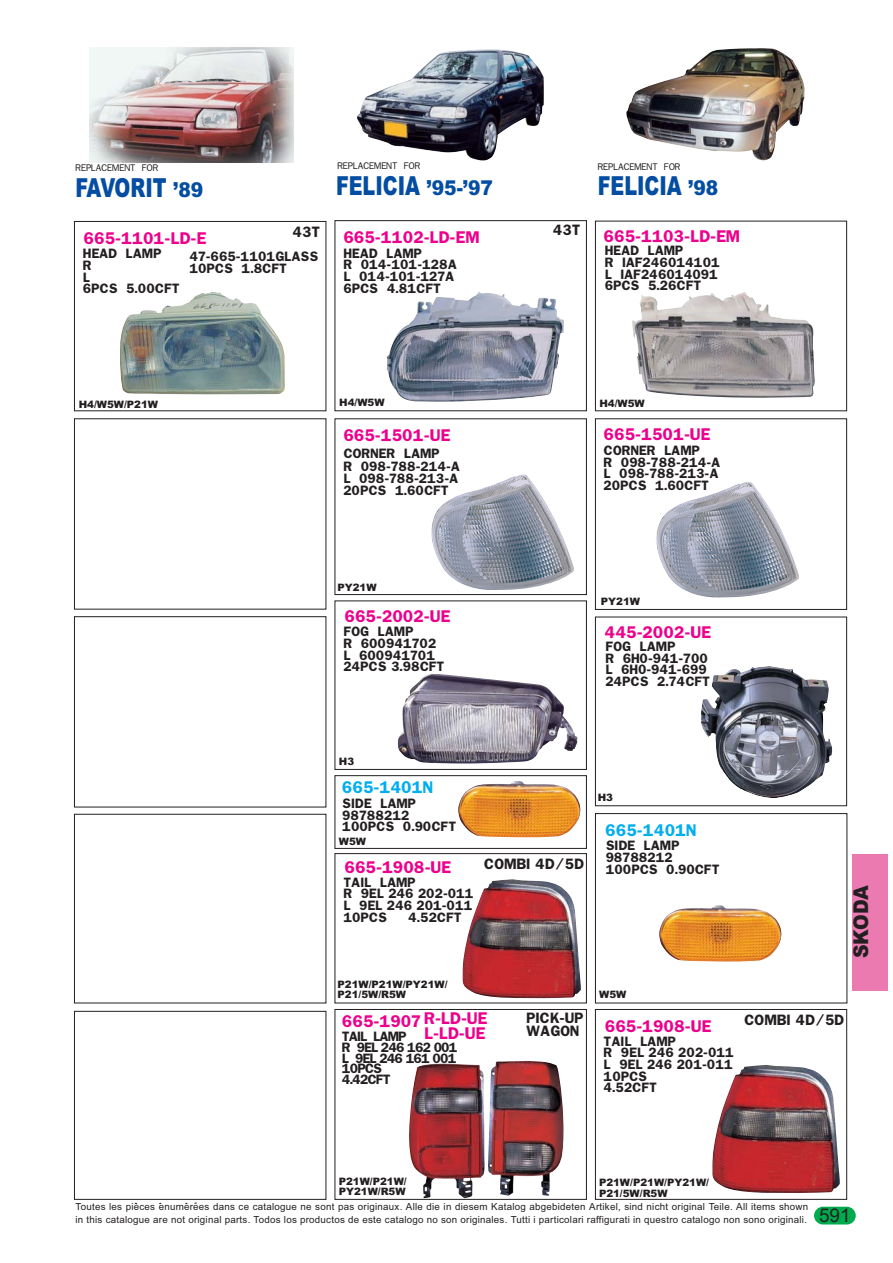
<style>
.page{position:relative;width:893px;height:1263px;background:#fff}
.page>*{position:absolute;margin:0;border:0;box-sizing:border-box;transform-origin:0 0}
.t1{font:900 26.25px "Arial";color:#034da2;scale:.73 1}
.t2{font:900 20.4px "Arial";letter-spacing:-.015em;color:#231f20;scale:.92 1}
.t3{font:18.9px "Arial";color:#231f20}
.t4{font:14.55px/14.5px "Franklin Demi";color:#ec008c}
.t5{font:14.55px "Franklin Demi";color:#00aeef}
.t6{font:12.9px/13.2px "Franklin Demi";color:#231f20}
.t7{font:11.7px/11.7px "Franklin Demi";color:#231f20}
.t8{font:11.7px/10.9px "Franklin Demi";letter-spacing:-.07em;color:#231f20}
.t9{font:900 10.2px/10.2px "Arial";color:#231f20}
.t10{font:9.75px/13.2px "Arial";letter-spacing:.025em;color:#231f20}
.t11{font:8.25px "Franklin";color:#231f20}
.s1{font-size:20.4px}
</style>
<div class="page">
<div style="left:814px;top:1207px;width:42px;height:18px;background:#00ab4e;border-radius:9px"></div>
<div style="left:852px;top:854px;width:36px;height:137px;background:#ea7ab0"></div>
<img style="left:431px;top:474px;width:143px;height:116px">
<div style="left:335px;top:418px;width:252px;height:177px;border:1px solid #231f20"></div>
<img style="left:387px;top:291px;width:177px;height:111px">
<div style="left:335px;top:220px;width:252px;height:191px;border:1px solid #231f20"></div>
<img style="left:357px;top:49px;width:187px;height:112px">
<img style="left:398px;top:674px;width:179px;height:90px">
<div style="left:335px;top:601px;width:252px;height:169px;border:1px solid #231f20"></div>
<img style="left:462px;top:879px;width:119px;height:120px">
<div style="left:335px;top:853px;width:252px;height:150px;border:1px solid #231f20"></div>
<img style="left:488px;top:1061px;width:75px;height:135px">
<img style="left:409px;top:1063px;width:76px;height:135px">
<div style="left:335px;top:1009px;width:252px;height:191px;border:1px solid #231f20"></div>
<img style="left:626px;top:48px;width:178px;height:113px">
<img style="left:656px;top:481px;width:143px;height:117px">
<div style="left:595px;top:418px;width:252px;height:192px;border:1px solid #231f20"></div>
<img style="left:632px;top:292px;width:183px;height:106px">
<div style="left:595px;top:221px;width:252px;height:190px;border:1px solid #231f20"></div>
<img style="left:701px;top:666px;width:132px;height:132px">
<div style="left:595px;top:617px;width:252px;height:189px;border:1px solid #231f20"></div>
<img style="left:712px;top:1065px;width:128px;height:128px">
<div style="left:595px;top:1009px;width:252px;height:191px;border:1px solid #231f20"></div>
<img style="left:659px;top:905px;width:123px;height:57px">
<div style="left:595px;top:813px;width:252px;height:190px;border:1px solid #231f20"></div>
<img style="left:90px;top:48px;width:204px;height:114px">
<img style="left:120px;top:292px;width:165px;height:102px">
<div style="left:74px;top:221px;width:252px;height:190px;border:1px solid #231f20"></div>
<svg style="left:74px;top:418px;width:253px;height:782px"></svg>
<div style="left:74px;top:616px;width:252px;height:191px;border:1px solid #231f20"></div>
<img style="left:458px;top:781px;width:123px;height:56px">
<div style="left:335px;top:775px;width:252px;height:74px;border:1px solid #231f20"></div>
<p class="t11" style="left:76px;top:164px;width:84px">REPLACEMENT FOR</p>
<p class="t11" style="left:337px;top:163px;width:84px">REPLACEMENT FOR</p>
<p class="t11" style="left:598px;top:163px;width:84px">REPLACEMENT FOR</p>
<h1 class="t1" style="left:76px;top:172px;width:176px">FAVORIT <span class="s1">’89</span></h1>
<h1 class="t1" style="left:336px;top:171px;width:217px">FELICIA <span class="s1">’95-’97</span></h1>
<h1 class="t1" style="left:598px;top:171px;width:167px">FELICIA <span class="s1">’98</span></h1>
<p class="t4" style="left:84px;top:233px;width:124px">665-1101-LD-E</p>
<p class="t6" style="left:292px;top:227px;width:29px">43T</p>
<p class="t4" style="left:343px;top:232px;width:137px">665-1102-LD-EM</p>
<p class="t7" style="left:83px;top:249px;width:98px">HEAD LAMP<br>R<br>L<br>6PCS 5.00CFT</p>
<p class="t7" style="left:189px;top:252px;width:131px">47-665-1101GLASS<br>10PCS 1.8CFT</p>
<p class="t7" style="left:343px;top:249px;width:115px">HEAD LAMP<br>R 014-101-128A<br>L 014-101-127A<br>6PCS 4.81CFT</p>
<p class="t6" style="left:553px;top:224px;width:29px">43T</p>
<p class="t4" style="left:603px;top:230px;width:138px">665-1103-LD-EM</p>
<p class="t7" style="left:605px;top:246px;width:117px">HEAD LAMP<br>R IAF246014101<br>L IAF246014091<br>6PCS 5.26CFT</p>
<p class="t9" style="left:79px;top:400px;width:81px">H4/W5W/P21W</p>
<p class="t9" style="left:339px;top:397px;width:47px">H4/W5W</p>
<p class="t4" style="left:343px;top:429px;width:108px">665-1501-UE</p>
<p class="t7" style="left:343px;top:449px;width:118px;line-height:12.5px">CORNER LAMP<br>R 098-788-214-A<br>L 098-788-213-A<br>20PCS 1.60CFT</p>
<p class="t9" style="left:599px;top:398px;width:47px">H4/W5W</p>
<p class="t7" style="left:603px;top:446px;width:118px">CORNER LAMP<br>R 098-788-214-A<br>L 098-788-213-A<br>20PCS 1.60CFT</p>
<p class="t4" style="left:603px;top:429px;width:108px">665-1501-UE</p>
<p class="t9" style="left:337px;top:582px;width:41px">PY21W</p>
<p class="t4" style="left:344px;top:610px;width:107px">665-2002-UE</p>
<p class="t7" style="left:343px;top:627px;width:103px">FOG LAMP<br>R 600941702<br>L 600941701<br>24PCS 3.98CFT</p>
<p class="t9" style="left:601px;top:596px;width:41px">PY21W</p>
<p class="t4" style="left:604px;top:627px;width:108px">445-2002-UE</p>
<p class="t7" style="left:605px;top:642px;width:106px">FOG LAMP<br>R 6H0-941-700<br>L 6H0-941-699<br>24PCS 2.74CFT</p>
<p class="t9" style="left:339px;top:757px;width:17px">H3</p>
<p class="t5" style="left:342px;top:782px;width:93px">665-1401N</p>
<p class="t7" style="left:342px;top:799px;width:116px">SIDE LAMP<br>98788212<br>100PCS 0.90CFT</p>
<p class="t9" style="left:339px;top:836px;width:29px">W5W</p>
<p class="t4" style="left:344px;top:862px;width:108px">665-1908-UE</p>
<p class="t6" style="left:484px;top:859px;width:101px">COMBI 4D/5D</p>
<p class="t7" style="left:343px;top:878px;width:132px">TAIL LAMP<br>R 9EL 246 202-011<br>L 9EL 246 201-011<br>10PCS</p>
<p class="t7" style="left:408px;top:913px;width:55px">4.52CFT</p>
<p class="t9" style="left:337px;top:980px;width:112px">P21W/P21W/PY21W/<br>P21/5W/R5W</p>
<p class="t4" style="left:342px;top:1016px;width:81px">665-1907</p>
<p class="t6" style="left:526px;top:1012px;width:59px">PICK-UP<br>WAGON</p>
<p class="t4" style="left:424px;top:1013px;width:65px">R-LD-UE<br>L-LD-UE</p>
<p class="t8" style="left:342px;top:1032px;width:117px">TAIL LAMP<br>R 9EL 246 162 001<br>L 9EL 246 161 001<br>10PCS<br>4.42CFT</p>
<p class="t9" style="left:598px;top:793px;width:17px">H3</p>
<p class="t5" style="left:605px;top:824px;width:93px">665-1401N</p>
<p class="t7" style="left:606px;top:841px;width:116px">SIDE LAMP<br>98788212<br>100PCS 0.90CFT</p>
<h2 class="t2" style="left:849px;top:958px;width:81px;rotate:-90deg">SKODA</h2>
<p class="t9" style="left:599px;top:990px;width:29px">W5W</p>
<p class="t4" style="left:605px;top:1021px;width:108px">665-1908-UE</p>
<p class="t6" style="left:744px;top:1015px;width:101px">COMBI 4D/5D</p>
<p class="t7" style="left:603px;top:1036px;width:132px">TAIL LAMP<br>R 9EL 246 202-011<br>L 9EL 246 201-011<br>10PCS<br>4.52CFT</p>
<p class="t9" style="left:339px;top:1176px;width:70px">P21W/P21W/<br>PY21W/R5W</p>
<p class="t9" style="left:599px;top:1178px;width:112px">P21W/P21W/PY21W/<br>P21/5W/R5W</p>
<p class="t10" style="left:76px;top:1201px;width:734px">Toutes les pieces enumerees dans ce catalogue ne sont pas originaux. Alle die in diesem Katalog abgebideten Artikel, sind nicht original Teile. All items shown in this catalogue are not original parts. Todos los productos de este catalogo no son originales. Tutti i particolari raffigurati in questro catalogo non sono originali.</p>
<h3 class="t3" style="left:819px;top:1209px;width:33px">591</h3>
</div>
